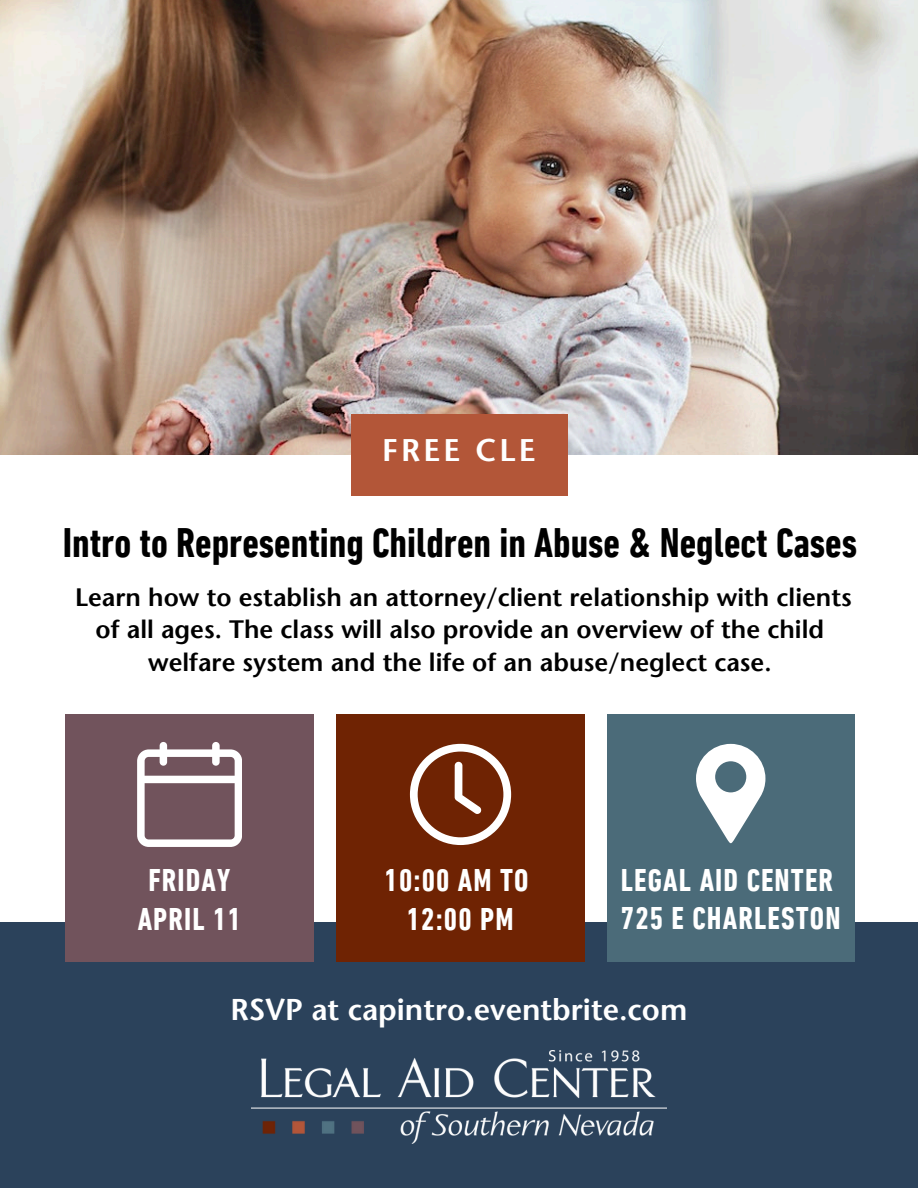
<style>
.page{position:relative;width:918px;height:1188px;background:#fff}
.page>*{position:absolute;margin:0;border:0;box-sizing:border-box;transform-origin:0 0}
.t1{font:700 condensed 42px "DIN Next LT Pro";color:#000}
.t2{font:700 condensed 32.1px/38.2px "DIN Next LT Pro";letter-spacing:.035em;color:#fff;text-align:center}
.t3{font:600 31.2px "Stone Sans Std";letter-spacing:.1em;color:#fff}
.t4{font:600 30px "Stone Sans Std";color:#fff}
.t5{font:600 25.2px/32.8px "Stone Sans Std";color:#000;text-align:center}
</style>
<div class="page">
<div style="left:0;top:922px;width:918px;height:266px;background:#2b425b"></div>
<img style="left:0;top:0;width:918px;height:454px">
<div style="left:351px;top:414px;width:216px;height:82px;background:#b35638"></div>
<img style="left:252px;top:1050px;width:415px;height:94px">
<div style="left:607px;top:714px;width:247px;height:247px;background:#4b6b79"></div>
<div style="left:336px;top:714px;width:249px;height:247px;background:#6f2303"></div>
<svg style="left:696px;top:744px;width:69px;height:100px"></svg>
<svg style="left:410px;top:744px;width:101px;height:101px"></svg>
<div style="left:65px;top:714px;width:249px;height:247px;background:#71535c"></div>
<svg style="left:137px;top:742px;width:105px;height:105px"></svg>
<h2 class="t3" style="left:382px;top:438px;width:155px">FREE CLE</h2>
<h1 class="t1" style="left:63px;top:525px;width:796px">Intro to Representing Children in Abuse &amp; Neglect Cases</h1>
<p class="t5" style="left:75px;top:583px;width:778px">Learn how to establish an attorney/client relationship with clients of all ages. The class will also provide an overview of the child welfare system and the life of an abuse/neglect case.</p>
<h2 class="t2" style="left:138px;top:864px;width:105px">FRIDAY<br>APRIL 11</h2>
<p class="t2" style="left:385px;top:864px;width:146px">10:00 AM TO<br>12:00 PM</p>
<h2 class="t2" style="left:621px;top:864px;width:221px;text-align:left">LEGAL AID CENTER<br>725 E CHARLESTON</h2>
<p class="t4" style="left:231px;top:998px;width:458px">RSVP at capintro.eventbrite.com</p>
</div>
